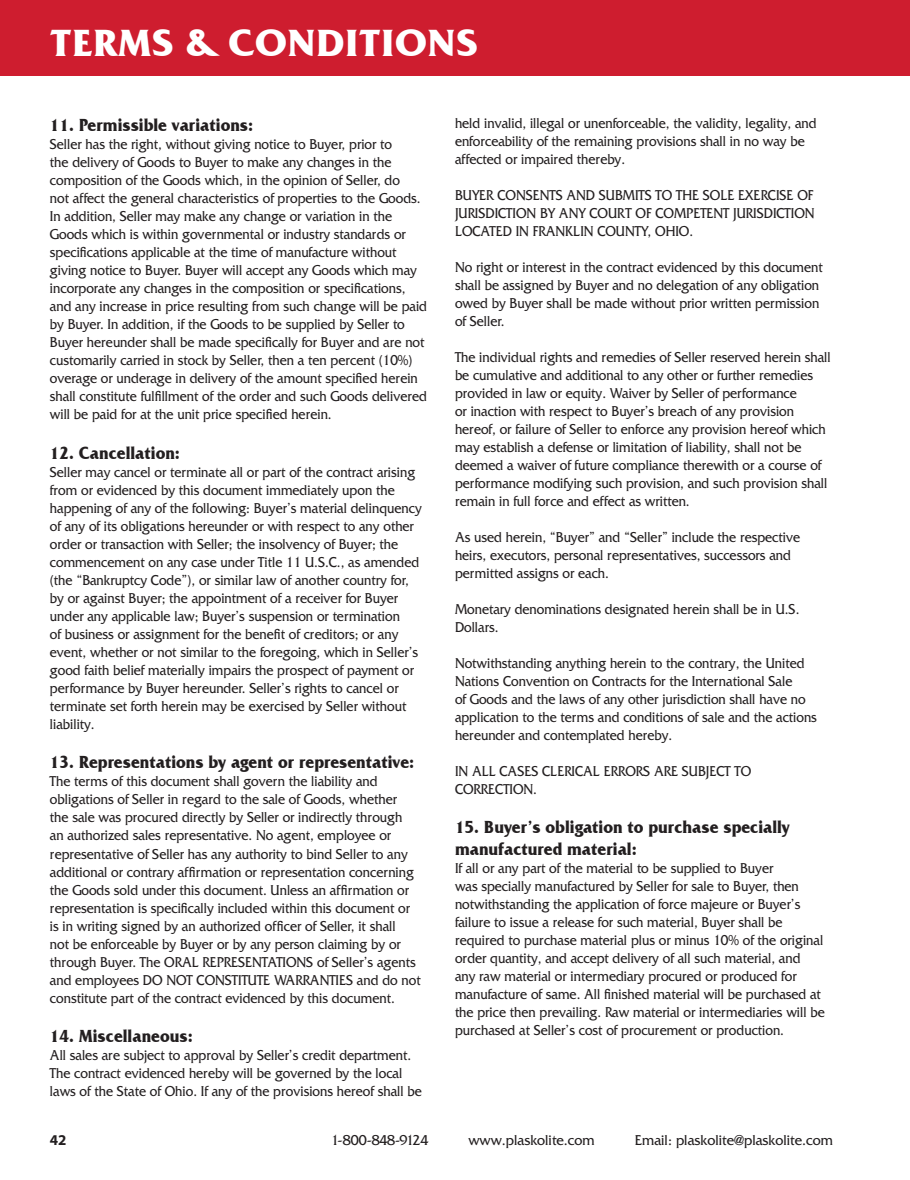
<style>
.page{position:relative;width:910px;height:1180px;background:#fff}
.page>*{position:absolute;margin:0;border:0;box-sizing:border-box;transform-origin:0 0}
.t1{font:700 39px "Friz Quadrata IT Cby BT";color:#fff}
.t2{font:700 18px/21.6px "Friz Quadrata IT Cby BT";color:#231f20;scale:.9 1}
.t3{font:15px/18px "Friz Quadrata Std";color:#231f20;scale:.9 1}
.t4{font:15px "Friz Quadrata Std";color:#231f20;scale:.95 1}
.t5{font:15px "Friz Quadrata Std";letter-spacing:-.025em;color:#231f20;scale:.95 1}
.t6{font:700 15px "Myriad Pro";color:#231f20}
</style>
<div class="page">
<div style="left:0;top:0;width:910px;height:75px;background:#ce1d2f"></div>
<h1 class="t1" style="left:50px;top:18px;width:430px">TERMS &amp; CONDITIONS</h1>
<p class="t2" style="left:50px;top:114px;width:227px">11. Permissible variations:</p>
<p class="t3" style="left:50px;top:135px;width:421px">Seller has the right, without giving notice to Buyer, prior to<br>the delivery of Goods to Buyer to make any changes in the composition of the Goods which, in the opinion of Seller, do<br>not affect the general characteristics of properties to the Goods.<br>In addition, Seller may make any change or variation in the Goods which is within governmental or industry standards or specifications applicable at the time of manufacture without giving notice to Buyer. Buyer will accept any Goods which may incorporate any changes in the composition or specifications, and any increase in price resulting from such change will be paid by Buyer. In addition, if the Goods to be supplied by Seller to Buyer hereunder shall be made specifically for Buyer and are not customarily carried in stock by Seller, then a ten percent (10%) overage or underage in delivery of the amount specified herein shall constitute fulfillment of the order and such Goods delivered will be paid for at the unit price specified herein.</p>
<p class="t2" style="left:50px;top:441px;width:146px">12. Cancellation:</p>
<p class="t3" style="left:50px;top:463px;width:415px">Seller may cancel or terminate all or part of the contract arising from or evidenced by this document immediately upon the happening of any of the following: Buyer’s material delinquency of any of its obligations hereunder or with respect to any other order or transaction with Seller; the insolvency of Buyer; the commencement on any case under Title 11 U.S.C., as amended (the “Bankruptcy Code”), or similar law of another country for, by or against Buyer; the appointment of a receiver for Buyer under any applicable law; Buyer’s suspension or termination<br>of business or assignment for the benefit of creditors; or any event, whether or not similar to the foregoing, which in Seller’s good faith belief materially impairs the prospect of payment or performance by Buyer hereunder. Seller’s rights to cancel or terminate set forth herein may be exercised by Seller without liability.</p>
<p class="t2" style="left:50px;top:751px;width:406px">13. Representations by agent or representative:</p>
<p class="t3" style="left:50px;top:773px;width:413px">The terms of this document shall govern the liability and obligations of Seller in regard to the sale of Goods, whether<br>the sale was procured directly by Seller or indirectly through<br>an authorized sales representative. No agent, employee or representative of Seller has any authority to bind Seller to any additional or contrary affirmation or representation concerning the Goods sold under this document. Unless an affirmation or representation is specifically included within this document or is in writing signed by an authorized officer of Seller, it shall<br>not be enforceable by Buyer or by any person claiming by or through Buyer. The ORAL REPRESENTATIONS of Seller’s agents and employees DO NOT CONSTITUTE WARRANTIES and do not constitute part of the contract evidenced by this document.</p>
<p class="t2" style="left:50px;top:1025px;width:160px">14. Miscellaneous:</p>
<p class="t3" style="left:50px;top:1046px;width:415px">All sales are subject to approval by Seller’s credit department.<br>The contract evidenced hereby will be governed by the local laws of the State of Ohio. If any of the provisions hereof shall be</p>
<p class="t3" style="left:455px;top:114px;width:403px">held invalid, illegal or unenforceable, the validity, legality, and enforceability of the remaining provisions shall in no way be affected or impaired thereby.</p>
<p class="t3" style="left:455px;top:186px;width:401px;text-align:justify">BUYER CONSENTS AND SUBMITS TO THE SOLE EXERCISE OF JURISDICTION BY ANY COURT OF COMPETENT JURISDICTION LOCATED IN FRANKLIN COUNTY, OHIO.</p>
<p class="t3" style="left:455px;top:258px;width:410px">No right or interest in the contract evidenced by this document shall be assigned by Buyer and no delegation of any obligation owed by Buyer shall be made without prior written permission of Seller.</p>
<p class="t3" style="left:455px;top:348px;width:419px">The individual rights and remedies of Seller reserved herein shall be cumulative and additional to any other or further remedies provided in law or equity. Waiver by Seller of performance<br>or inaction with respect to Buyer’s breach of any provision hereof, or failure of Seller to enforce any provision hereof which may establish a defense or limitation of liability, shall not be deemed a waiver of future compliance therewith or a course of performance modifying such provision, and such provision shall remain in full force and effect as written.</p>
<p class="t3" style="left:455px;top:528px;width:385px">As used herein, “Buyer” and “Seller” include the respective heirs, executors, personal representatives, successors and permitted assigns or each.</p>
<p class="t3" style="left:455px;top:600px;width:384px">Monetary denominations designated herein shall be in U.S.<br>Dollars.</p>
<p class="t3" style="left:455px;top:654px;width:404px">Notwithstanding anything herein to the contrary, the United Nations Convention on Contracts for the International Sale<br>of Goods and the laws of any other jurisdiction shall have no application to the terms and conditions of sale and the actions hereunder and contemplated hereby.</p>
<p class="t3" style="left:455px;top:762px;width:331px">IN ALL CASES CLERICAL ERRORS ARE SUBJECT TO<br>CORRECTION.</p>
<p class="t2" style="left:455px;top:816px;width:373px">15. Buyer’s obligation to purchase specially manufactured material:</p>
<p class="t3" style="left:455px;top:859px;width:412px">If all or any part of the material to be supplied to Buyer<br>was specially manufactured by Seller for sale to Buyer, then notwithstanding the application of force majeure or Buyer’s failure to issue a release for such material, Buyer shall be required to purchase material plus or minus 10% of the original order quantity, and accept delivery of all such material, and any raw material or intermediary procured or produced for manufacture of same. All finished material will be purchased at the price then prevailing. Raw material or intermediaries will be purchased at Seller’s cost of procurement or production.</p>
<p class="t6" style="left:50px;top:1130px;width:18px">42</p>
<p class="t5" style="left:331px;top:1131px;width:104px">1-800-848-9124</p>
<p class="t4" style="left:468px;top:1131px;width:134px">www.plaskolite.com</p>
<p class="t4" style="left:635px;top:1131px;width:210px">Email: plaskolite@plaskolite.com</p>
</div>
